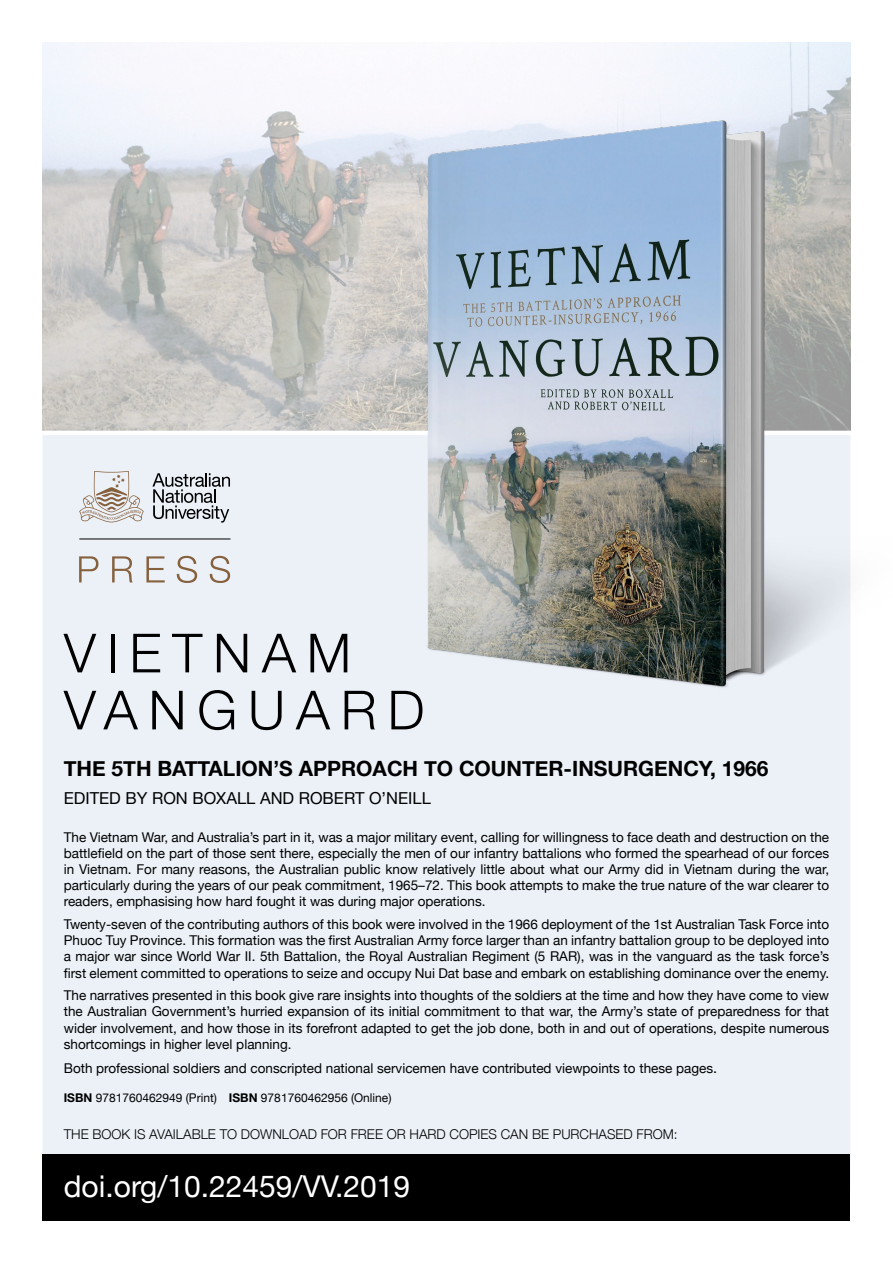
<style>
.page{position:relative;width:893px;height:1263px;background:#fff}
.page>*{position:absolute;margin:0;border:0;box-sizing:border-box;transform-origin:0 0}
.t1{font:300 54px/57px "Helvetica Neue";letter-spacing:.2em;color:#000}
.t2{font:30px "Helvetica Neue";color:#fff}
.t3{font:700 21px "Helvetica Neue";color:#000}
.t4{font:16.5px "Helvetica Neue";color:#000}
.t5{font:13.5px/16.2px "Helvetica Neue";color:#000;text-align:justify}
.t6{font:300 13.5px "Helvetica Neue";color:#000}
.t7{font:12px "Helvetica Neue";color:#000}
.s1{font-size:14.55px}
.s2{font-weight:700}
</style>
<div class="page">
<img style="left:43px;top:43px;width:807px;height:385px">
<div style="left:42px;top:428px;width:808px;height:769px;background:#ecf1f8"></div>
<div style="left:43px;top:1154px;width:807px;height:66px;background:#000"></div>
<hr style="left:79px;top:538px;width:151px;height:1px;background:#000">
<svg style="left:79px;top:556px;width:19px;height:26px"></svg>
<svg style="left:112px;top:556px;width:21px;height:26px"></svg>
<svg style="left:79px;top:471px;width:65px;height:51px;background:#d7d3d1"></svg>
<img style="left:145px;top:66px;width:706px;height:692px">
<p class="t1" style="left:64px;top:621px;width:362px">VIETNAM<br>VANGUARD</p>
<p class="t3" style="left:64px;top:752px;width:706px">THE 5TH BATTALION’S APPROACH TO COUNTER-INSURGENCY, 1966</p>
<p class="t4" style="left:64px;top:786px;width:369px">EDITED BY RON BOXALL AND ROBERT O’NEILL</p>
<p class="t5" style="left:64px;top:829px;width:767px">The Vietnam War, and Australia’s part in it, was a major military event, calling for willingness to face death and destruction on the battlefield on the part of those sent there, especially the men of our infantry battalions who formed the spearhead of our forces in Vietnam. For many reasons, the Australian public know relatively little about what our Army did in Vietnam during the war, particularly during the years of our peak commitment, 1965–72. This book attempts to make the true nature of the war clearer to readers, emphasising how hard fought it was during major operations.</p>
<p class="t5" style="left:64px;top:917px;width:767px">Twenty-seven of the contributing authors of this book were involved in the 1966 deployment of the 1st Australian Task Force into Phuoc Tuy Province. This formation was the first Australian Army force larger than an infantry battalion group to be deployed into a major war since World War II. 5th Battalion, the Royal Australian Regiment (5 RAR), was in the vanguard as the task force’s first element committed to operations to seize and occupy Nui Dat base and embark on establishing dominance over the enemy.</p>
<p class="t5" style="left:64px;top:988px;width:767px">The narratives presented in this book give rare insights into thoughts of the soldiers at the time and how they have come to view the Australian Government’s hurried expansion of its initial commitment to that war, the Army’s state of preparedness for that wider involvement, and how those in its forefront adapted to get the job done, both in and out of operations, despite numerous shortcomings in higher level planning.</p>
<p class="t5" style="left:64px;top:1061px;width:655px">Both professional soldiers and conscripted national servicemen have contributed viewpoints to these pages<span class="s1">.</span></p>
<p class="t7" style="left:64px;top:1089px;width:329px"><span class="s2">ISBN</span> 9781760462949 (Print) <span class="s2">ISBN</span> 9781760462956 (Online)</p>
<p class="t6" style="left:64px;top:1123px;width:615px">THE BOOK IS AVAILABLE TO DOWNLOAD FOR FREE OR HARD COPIES CAN BE PURCHASED FROM:</p>
<p class="t2" style="left:64px;top:1164px;width:348px">doi.org/10.22459/VV.2019</p>
</div>
